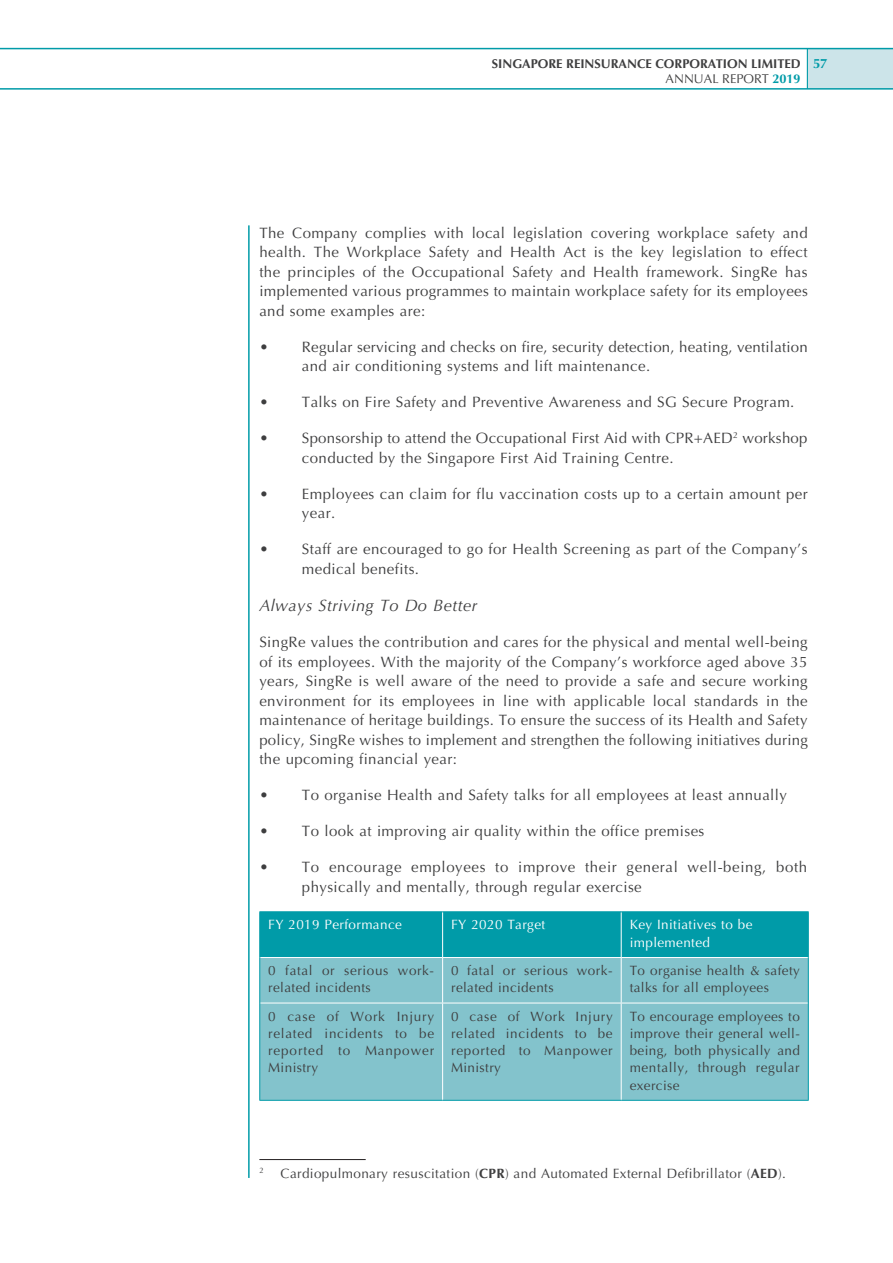
<style>
.page{position:relative;width:893px;height:1263px;background:#fff}
.page>*{position:absolute;margin:0;border:0;box-sizing:border-box;transform-origin:0 0}
._04_E_Italic_Body{font:italic 16.5px "Optima LT Std";letter-spacing:.03em;color:#3e3e3f}
._00_E_Body_Text{font:15px/19.5px "Optima LT Std";letter-spacing:.03em;color:#3e3e3f}
._00_E_Body_Text-2{font:13.5px/17.2px "Optima LT Std";letter-spacing:.04em;color:#3e3e3f}
._10_E_Notes_Text{font:13.5px "Optima LT Std";letter-spacing:.03em;color:#3e3e3f}
._50_E_Table_Text{font:13.5px/17.2px "Optima LT Std";letter-spacing:.03em;color:#fff}
.t1{font:700 13.5px "Optima LT Std";color:#009ba8}
.t2{font:700 12.75px/15.3px "Optima LT Std";color:#3e3e3f;text-align:right}
._10_E_Notes_Text-2{font:7.8px "Optima LT Std";color:#3e3e3f}
.s1{font-weight:400}
.s2{color:#009ba8}
.s3{font-weight:700}
</style>
<div class="page">
<hr style="left:248px;top:225px;width:2px;height:953px;background:#009ba8">
<hr style="left:259px;top:1159px;width:107px;height:1px;background:#231f20">
<div style="left:260px;top:912px;width:548px;height:45px;background:#009ba8"></div>
<div style="left:260px;top:958px;width:548px;height:142px;background:#83c3cc"></div>
<hr style="left:442px;top:912px;width:1px;height:45px;background:#fff">
<hr style="left:621px;top:912px;width:1px;height:45px;background:#fff">
<hr style="left:442px;top:958px;width:1px;height:45px;background:#fff">
<hr style="left:621px;top:958px;width:1px;height:45px;background:#fff">
<hr style="left:260px;top:1003px;width:183px;height:1px;background:#fff">
<hr style="left:443px;top:1003px;width:178px;height:1px;background:#fff">
<hr style="left:442px;top:1003px;width:1px;height:97px;background:#fff">
<hr style="left:621px;top:1003px;width:187px;height:1px;background:#fff">
<hr style="left:621px;top:1003px;width:1px;height:97px;background:#fff">
<hr style="left:259px;top:911px;width:184px;height:1px;background:#009ba8">
<hr style="left:259px;top:912px;width:1px;height:45px;background:#009ba8">
<hr style="left:443px;top:911px;width:178px;height:1px;background:#009ba8">
<hr style="left:621px;top:911px;width:188px;height:1px;background:#009ba8">
<hr style="left:808px;top:912px;width:1px;height:45px;background:#009ba8">
<hr style="left:259px;top:957px;width:1px;height:46px;background:#009ba8">
<hr style="left:808px;top:957px;width:1px;height:46px;background:#009ba8">
<hr style="left:259px;top:1003px;width:1px;height:97px;background:#009ba8">
<hr style="left:808px;top:1003px;width:1px;height:97px;background:#009ba8">
<hr style="left:259px;top:1100px;width:184px;height:1px;background:#009ba8">
<hr style="left:443px;top:1100px;width:178px;height:1px;background:#009ba8">
<hr style="left:621px;top:1100px;width:188px;height:1px;background:#009ba8">
<div style="left:808px;top:48px;width:85px;height:41px;background:#cce4e9"></div>
<hr style="left:0;top:48px;width:893px;height:1px;background:#009ba8">
<hr style="left:0;top:88px;width:893px;height:2px;background:#009ba8">
<hr style="left:807px;top:48px;width:1px;height:41px;background:#009ba8">
<p class="t2" style="left:492px;top:56px;width:310px">SINGAPORE REINSURANCE CORPORATION LIMITED<br><span class="s1">ANNUAL REPORT</span> <span class="s2">2019</span></p>
<p class="t1" style="left:813px;top:56px;width:16px">57</p>
<p class="_00_E_Body_Text" style="left:259px;top:223px;width:550px;text-align:justify">The Company complies with local legislation covering workplace safety and health. The Workplace Safety and Health Act is the key legislation to effect the principles of the Occupational Safety and Health framework. SingRe has implemented various programmes to maintain workplace safety for its employees and some examples are:</p>
<p class="_00_E_Body_Text" style="left:302px;top:337px;width:507px;text-indent:-43px">• Regular servicing and checks on fire, security detection, heating, ventilation and air conditioning systems and lift maintenance.</p>
<p class="_00_E_Body_Text" style="left:259px;top:393px;width:536px">• Talks on Fire Safety and Preventive Awareness and SG Secure Program.</p>
<p class="_00_E_Body_Text" style="left:302px;top:429px;width:507px;text-indent:-43px">• Sponsorship to attend the Occupational First Aid with CPR+AED<sup>2</sup> workshop conducted by the Singapore First Aid Training Centre.</p>
<p class="_00_E_Body_Text" style="left:302px;top:484px;width:507px;text-indent:-43px">• Employees can claim for flu vaccination costs up to a certain amount per year.</p>
<p class="_00_E_Body_Text" style="left:302px;top:540px;width:507px;text-indent:-43px">• Staff are encouraged to go for Health Screening as part of the Company’s medical benefits.</p>
<p class="_04_E_Italic_Body" style="left:259px;top:596px;width:219px">Always Striving To Do Better</p>
<p class="_00_E_Body_Text" style="left:259px;top:633px;width:550px;text-align:justify">SingRe values the contribution and cares for the physical and mental well-being of its employees. With the majority of the Company’s workforce aged above 35 years, SingRe is well aware of the need to provide a safe and secure working environment for its employees in line with applicable local standards in the maintenance of heritage buildings. To ensure the success of its Health and Safety policy, SingRe wishes to implement and strengthen the following initiatives during the upcoming financial year:</p>
<p class="_00_E_Body_Text" style="left:259px;top:786px;width:529px">• To organise Health and Safety talks for all employees at least annually</p>
<p class="_00_E_Body_Text" style="left:259px;top:822px;width:446px">• To look at improving air quality within the office premises</p>
<p class="_00_E_Body_Text" style="left:302px;top:858px;width:507px;text-indent:-43px">• To encourage employees to improve their general well-being, both physically and mentally, through regular exercise</p>
<p class="_50_E_Table_Text" style="left:268px;top:916px;width:135px">FY 2019 Performance</p>
<p class="_50_E_Table_Text" style="left:451px;top:916px;width:96px">FY 2020 Target</p>
<p class="_50_E_Table_Text" style="left:630px;top:916px;width:124px">Key Initiatives to be implemented</p>
<p class="_00_E_Body_Text-2" style="left:268px;top:962px;width:167px">0 fatal or serious work&shy;related incidents</p>
<p class="_00_E_Body_Text-2" style="left:451px;top:962px;width:163px">0 fatal or serious work&shy;related incidents</p>
<p class="_00_E_Body_Text-2" style="left:630px;top:962px;width:172px">To organise health &amp; safety talks for all employees</p>
<p class="_00_E_Body_Text-2" style="left:268px;top:1008px;width:167px;text-align:justify">0 case of Work Injury related incidents to be reported to Manpower Ministry</p>
<p class="_00_E_Body_Text-2" style="left:451px;top:1008px;width:163px;text-align:justify">0 case of Work Injury related incidents to be reported to Manpower Ministry</p>
<p class="_00_E_Body_Text-2" style="left:630px;top:1008px;width:172px;text-align:justify">To encourage employees to improve their general well&shy;being, both physically and mentally, through regular exercise</p>
<p class="_10_E_Notes_Text-2" style="left:259px;top:1166px;width:6px">2</p>
<p class="_10_E_Notes_Text" style="left:281px;top:1165px;width:507px">Cardiopulmonary resuscitation (<span class="s3">CPR</span>) and Automated External Defibrillator (<span class="s3">AED</span>).</p>
</div>
